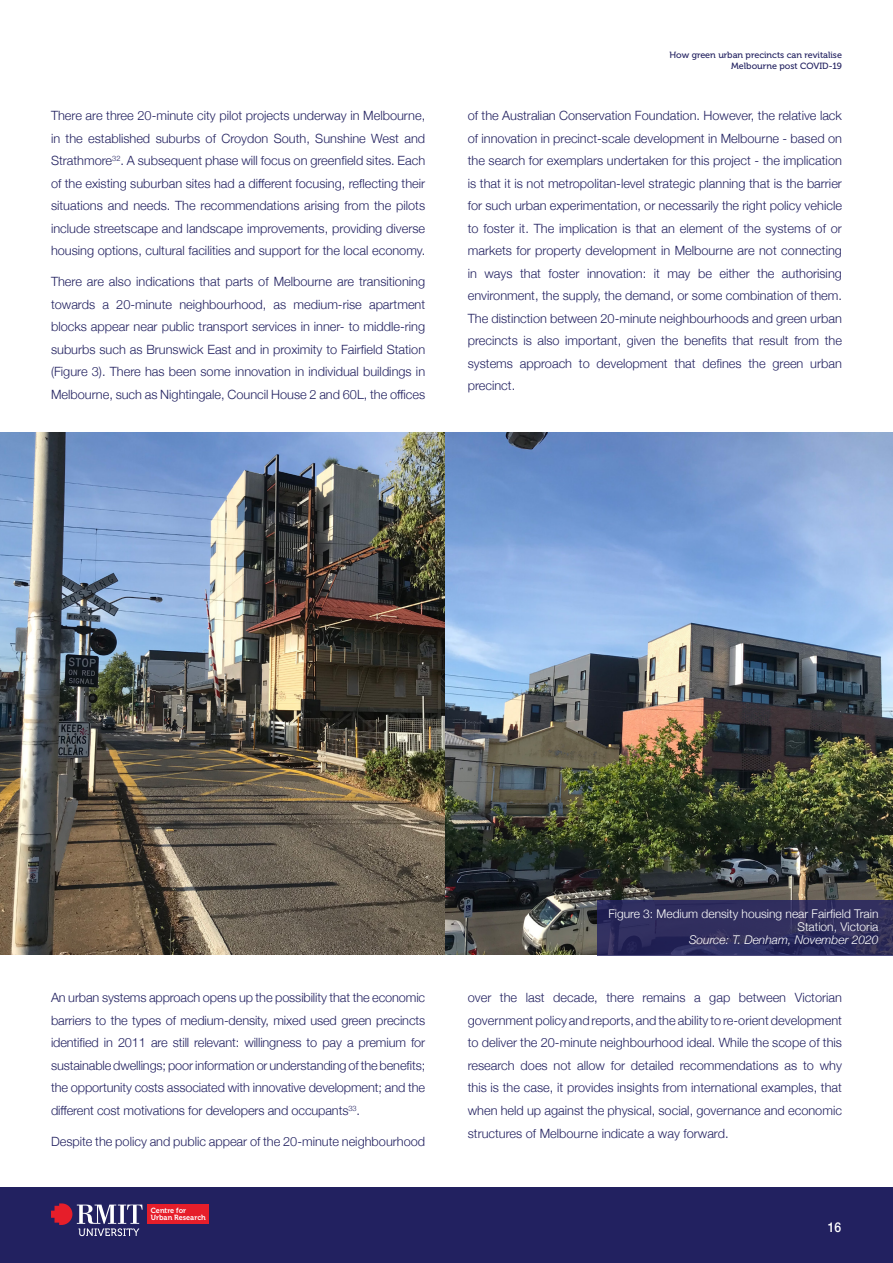
<style>
.page{position:relative;width:893px;height:1263px;background:#fff}
.page>*{position:absolute;margin:0;border:0;box-sizing:border-box;transform-origin:0 0}
.t1{font:500 13.5px "Helvetica Neue";color:#fff;scale:.9 1}
.t2{font:300 12.75px/22.5px "Helvetica Neue";color:#222160;text-align:justify}
.t3{font:300 12px/12.9px "Helvetica Neue";color:#fff;text-align:right}
.t4{font:italic 300 12px "Helvetica Neue";color:#fff}
.t5{font:9px/10.8px "Museo 500";color:#222160;text-align:right}
.t6{font:7.5px/7.2px "Museo 700";color:#fff}
</style>
<div class="page">
<div style="left:0;top:1187px;width:893px;height:76px;background:#222160"></div>
<svg style="left:51px;top:1203px;width:92px;height:33px"></svg>
<div style="left:147px;top:1205px;width:62px;height:19px;background:#e61e2a"></div>
<img style="left:0;top:432px;width:893px;height:522px">
<svg style="left:597px;top:900px;width:296px;height:55px;background:#2e2d5c"></svg>
<p class="t2" style="left:51px;top:104px;width:376px">There are three 20-minute city pilot projects underway in Melbourne, in the established suburbs of Croydon South, Sunshine West and Strathmore<sup>32</sup>. A subsequent phase will focus on greenfield sites. Each of the existing suburban sites had a different focusing, reflecting their situations and needs. The recommendations arising from the pilots include streetscape and landscape improvements, providing diverse housing options, cultural facilities and support for the local economy.</p>
<p class="t2" style="left:51px;top:270px;width:376px">There are also indications that parts of Melbourne are transitioning towards a 20-minute neighbourhood, as medium-rise apartment blocks appear near public transport services in inner- to middle-ring suburbs such as Brunswick East and in proximity to Fairfield Station (Figure 3). There has been some innovation in individual buildings in Melbourne, such as Nightingale, Council House 2 and 60L, the offices</p>
<p class="t5" style="left:669px;top:49px;width:174px">How green urban precincts can revitalise<br>Melbourne post COVID-19</p>
<p class="t2" style="left:468px;top:104px;width:376px">of the Australian Conservation Foundation. However, the relative lack of innovation in precinct-scale development in Melbourne - based on the search for exemplars undertaken for this project - the implication is that it is not metropolitan-level strategic planning that is the barrier for such urban experimentation, or necessarily the right policy vehicle to foster it. The implication is that an element of the systems of or markets for property development in Melbourne are not connecting in ways that foster innovation: it may be either the authorising environment, the supply, the demand, or some combination of them.<br>The distinction between 20-minute neighbourhoods and green urban precincts is also important, given the benefits that result from the systems approach to development that defines the green urban precinct.</p>
<p class="t2" style="left:51px;top:986px;width:376px">An urban systems approach opens up the possibility that the economic barriers to the types of medium-density, mixed used green precincts identified in 2011 are still relevant: willingness to pay a premium for sustainable dwellings; poor information or understanding of the benefits; the opportunity costs associated with innovative development; and the different cost motivations for developers and occupants<sup>33</sup>.</p>
<p class="t2" style="left:51px;top:1129px;width:376px">Despite the policy and public appear of the 20-minute neighbourhood</p>
<p class="t6" style="left:151px;top:1207px;width:57px">Centre for<br>Urban Research</p>
<p class="t3" style="left:608px;top:906px;width:272px">Figure 3: Medium density housing near Fairfield Train<br>Station, Victoria</p>
<p class="t4" style="left:689px;top:930px;width:191px">Source: T. Denham, November 2020</p>
<p class="t2" style="left:468px;top:986px;width:376px">over the last decade, there remains a gap between Victorian government policy and reports, and the ability to re-orient development to deliver the 20-minute neighbourhood ideal. While the scope of this research does not allow for detailed recommendations as to why this is the case, it provides insights from international examples, that when held up against the physical, social, governance and economic structures of Melbourne indicate a way forward.</p>
<p class="t1" style="left:828px;top:1216px;width:17px">16</p>
</div>
